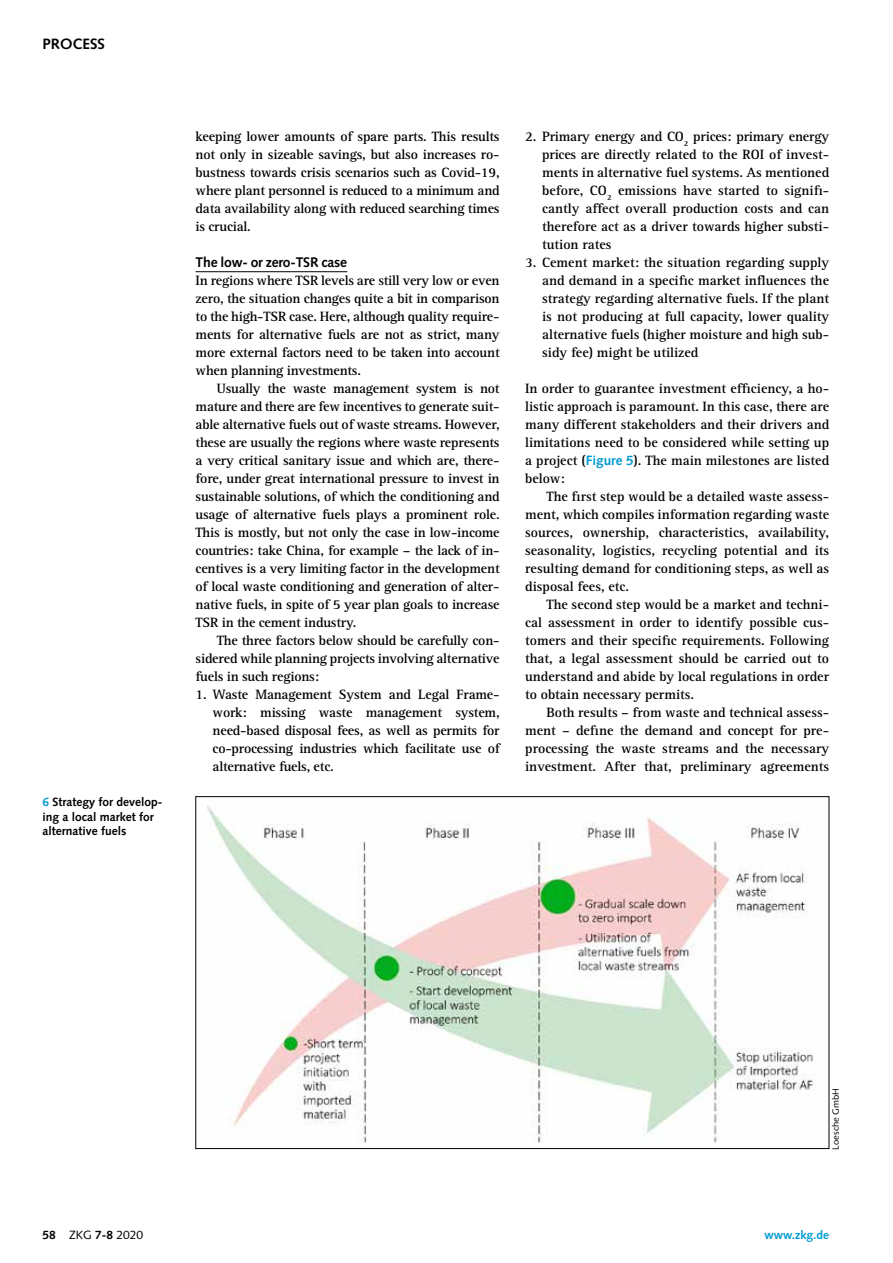
<style>
.page{position:relative;width:893px;height:1263px;background:#fff}
.page>*{position:absolute;margin:0;border:0;box-sizing:border-box;transform-origin:0 0}
.t1{font:700 15px "Syntax LT Std";color:#000}
.t2{font:700 13.95px/18px "Rotis Serif Std";color:#000;text-align:justify}
.t3{font:700 13.95px "Syntax LT Std";letter-spacing:-.015em;color:#000}
.t4{font:700 12px/14.4px "Syntax LT Std";color:#000}
.t5{font:12px "Syntax LT Std";color:#000}
.t6{font:700 12px "Syntax LT Std";color:#009bcf}
.t7{font:9px "Syntax LT Std";color:#000;scale:1.05 1}
.s1{color:#009bcf}
.s2{font-family:"Syntax LT Std";font-size:13.5px;color:#009bcf}
.s3{font-weight:700}
</style>
<div class="page">
<hr style="left:196px;top:271px;width:151px;height:1px;background:#000">
<img style="left:207px;top:806px;width:609px;height:337px">
<p class="t1" style="left:43px;top:35px;width:64px">PROCESS</p>
<p class="t4" style="left:43px;top:795px;width:122px"><span class="s1">6</span> Strategy for develop&shy;ing a local market for alternative fuels</p>
<p class="t2" style="left:196px;top:128px;width:306px">keeping lower amounts of spare parts. This results not only in sizeable savings, but also increases ro&shy;bustness towards crisis scenarios such as Covid-19, where plant personnel is reduced to a minimum and data availability along with reduced searching times is crucial.</p>
<p class="t3" style="left:196px;top:254px;width:153px">The low- or zero-TSR case</p>
<p class="t2" style="left:196px;top:272px;width:306px">In regions where TSR levels are still very low or even zero, the situation changes quite a bit in comparison to the high-TSR case. Here, although quality require&shy;ments for alternative fuels are not as strict, many more external factors need to be taken into account when planning investments.</p>
<p class="t2" style="left:196px;top:379px;width:306px;text-indent:21px">Usually the waste management system is not mature and there are few incentives to generate suit&shy;able alternative fuels out of waste streams. However, these are usually the regions where waste represents a very critical sanitary issue and which are, there&shy;fore, under great international pressure to invest in sustainable solutions, of which the conditioning and usage of alternative fuels plays a prominent role.<br>This is mostly, but not only the case in low-income countries: take China, for example – the lack of in&shy;centives is a very limiting factor in the development of local waste conditioning and generation of alter&shy;native fuels, in spite of 5 year plan goals to increase TSR in the cement industry.</p>
<p class="t2" style="left:196px;top:631px;width:306px;text-indent:21px">The three factors below should be carefully con&shy;sidered while planning projects involving alternative fuels in such regions:</p>
<p class="t2" style="left:213px;top:685px;width:289px;text-indent:-17px">1. Waste Management System and Legal Frame&shy;work: missing waste management system, need-based disposal fees, as well as permits for co-processing industries which facilitate use of alternative fuels, etc.</p>
<p class="t2" style="left:542px;top:128px;width:289px;text-indent:-17px">2. Primary energy and CO<sub>2</sub> prices: primary energy prices are directly related to the ROI of invest&shy;ments in alternative fuel systems. As mentioned before, CO<sub>2</sub> emissions have started to signifi&shy;cantly affect overall production costs and can therefore act as a driver towards higher substi&shy;tution rates</p>
<p class="t2" style="left:542px;top:254px;width:289px;text-indent:-17px">3. Cement market: the situation regarding supply and demand in a specific market influences the strategy regarding alternative fuels. If the plant is not producing at full capacity, lower quality alternative fuels (higher moisture and high sub&shy;sidy fee) might be utilized</p>
<p class="t2" style="left:525px;top:379px;width:306px">In order to guarantee investment efficiency, a ho&shy;listic approach is paramount. In this case, there are many different stakeholders and their drivers and limitations need to be considered while setting up a project (<span class="s2">Figure 5</span>). The main milestones are listed below:</p>
<p class="t2" style="left:525px;top:487px;width:306px;text-indent:21px">The first step would be a detailed waste assess&shy;ment, which compiles information regarding waste sources, ownership, characteristics, availability, seasonality, logistics, recycling potential and its resulting demand for conditioning steps, as well as disposal fees, etc.</p>
<p class="t2" style="left:525px;top:595px;width:306px;text-indent:21px">The second step would be a market and techni&shy;cal assessment in order to identify possible cus&shy;tomers and their specific requirements. Following that, a legal assessment should be carried out to understand and abide by local regulations in order to obtain necessary permits.</p>
<p class="t2" style="left:525px;top:703px;width:306px;text-indent:21px">Both results – from waste and technical assess&shy;ment – define the demand and concept for pre&shy;processing the waste streams and the necessary investment. After that, preliminary agreements</p>
<p class="t7" style="left:830px;top:1150px;width:60px;rotate:-90deg">Loesche GmbH</p>
<p class="t5" style="left:43px;top:1227px;width:102px"><span class="s3">58</span> ZKG <span class="s3">7-8</span> 2020</p>
<p class="t6" style="left:764px;top:1228px;width:66px">www.zkg.de</p>
</div>
